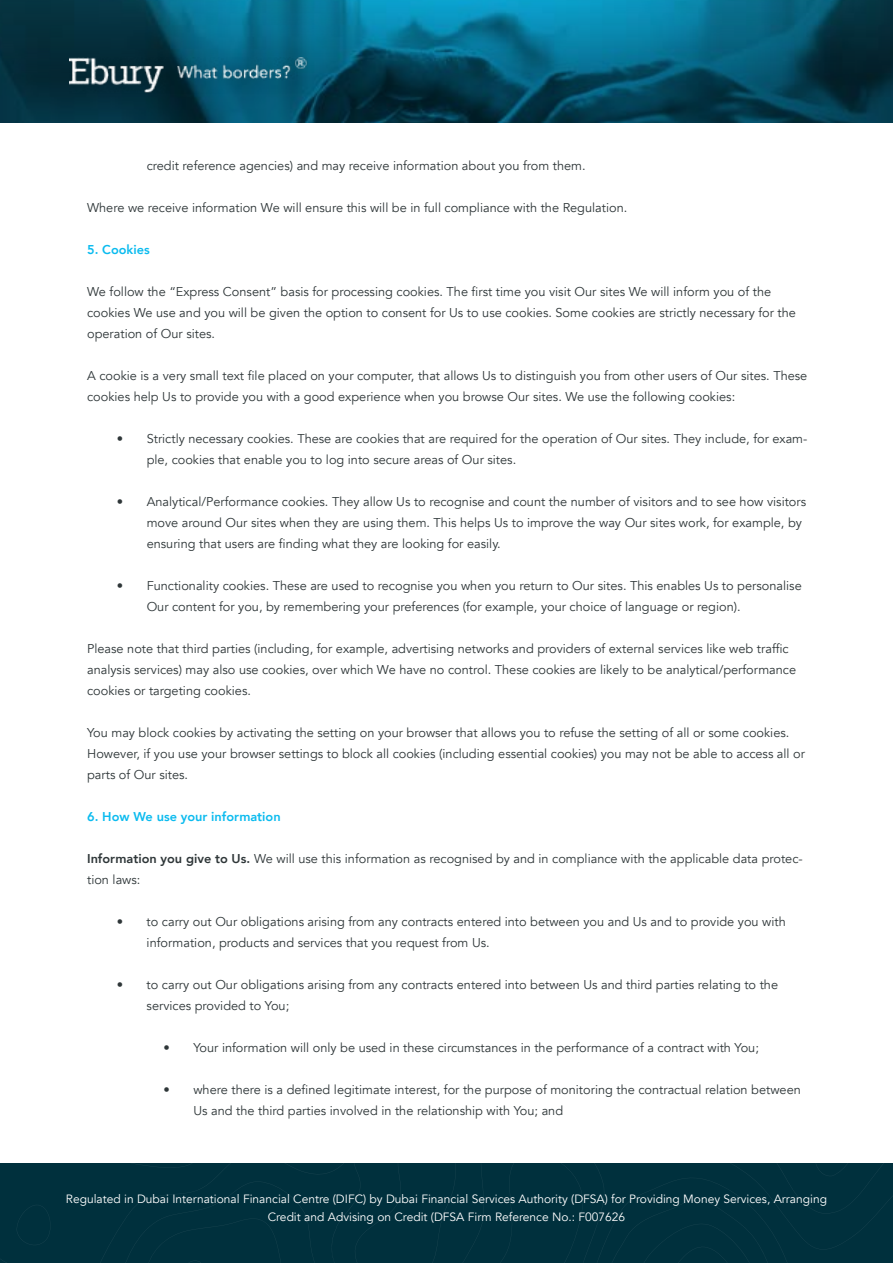
<style>
.page{position:relative;width:893px;height:1263px;background:#fff}
.page>*{position:absolute;margin:0;border:0;box-sizing:border-box;transform-origin:0 0}
.t1{font:12.75px/21px "Avenir";color:#2e3638}
.t2{font:800 12.75px "Avenir";color:#0bbbef}
.t3{font:12px/18px "Avenir";color:#fff;text-align:center}
.s1{font-weight:800}
</style>
<div class="page">
<div style="left:605px;top:1163px;width:288px;height:100px;background:#00303d"></div>
<div style="left:0;top:1163px;width:605px;height:100px;background:#00303d"></div>
<svg style="left:0;top:0;width:893px;height:122px;background:#055169"></svg>
<img style="left:70px;top:57px;width:238px;height:36px">
<p class="t1" style="left:147px;top:155px;width:440px">credit reference agencies) and may receive information about you from them.</p>
<p class="t1" style="left:87px;top:197px;width:542px">Where we receive information We will ensure this will be in full compliance with the Regulation.</p>
<p class="t2" style="left:87px;top:240px;width:64px">5. Cookies</p>
<p class="t1" style="left:87px;top:281px;width:710px">We follow the “Express Consent” basis for processing cookies. The first time you visit Our sites We will inform you of the cookies We use and you will be given the option to consent for Us to use cookies. Some cookies are strictly necessary for the operation of Our sites.</p>
<p class="t1" style="left:87px;top:365px;width:722px">A cookie is a very small text file placed on your computer, that allows Us to distinguish you from other users of Our sites. These cookies help Us to provide you with a good experience when you browse Our sites. We use the following cookies:</p>
<p class="t1" style="left:147px;top:428px;width:662px;text-indent:-30px">• Strictly necessary cookies. These are cookies that are required for the operation of Our sites. They include, for exam&shy;ple, cookies that enable you to log into secure areas of Our sites.</p>
<p class="t1" style="left:147px;top:491px;width:661px;text-indent:-30px">• Analytical/Performance cookies. They allow Us to recognise and count the number of visitors and to see how visitors move around Our sites when they are using them. This helps Us to improve the way Our sites work, for example, by ensuring that users are finding what they are looking for easily.</p>
<p class="t1" style="left:147px;top:575px;width:657px;text-indent:-30px">• Functionality cookies. These are used to recognise you when you return to Our sites. This enables Us to personalise<br>Our content for you, by remembering your preferences (for example, your choice of language or region).</p>
<p class="t1" style="left:87px;top:638px;width:710px">Please note that third parties (including, for example, advertising networks and providers of external services like web traffic analysis services) may also use cookies, over which We have no control. These cookies are likely to be analytical/performance cookies or targeting cookies.</p>
<p class="t1" style="left:87px;top:722px;width:719px">You may block cookies by activating the setting on your browser that allows you to refuse the setting of all or some cookies.<br>However, if you use your browser settings to block all cookies (including essential cookies) you may not be able to access all or parts of Our sites.</p>
<p class="t2" style="left:87px;top:807px;width:195px">6. How We use your information</p>
<p class="t1" style="left:87px;top:848px;width:717px"><span class="s1">Information you give to Us.</span> We will use this information as recognised by and in compliance with the applicable data protec&shy;tion laws:</p>
<p class="t1" style="left:147px;top:911px;width:641px;text-indent:-30px">• to carry out Our obligations arising from any contracts entered into between you and Us and to provide you with information, products and services that you request from Us.</p>
<p class="t1" style="left:147px;top:974px;width:633px;text-indent:-30px">• to carry out Our obligations arising from any contracts entered into between Us and third parties relating to the services provided to You;</p>
<p class="t1" style="left:164px;top:1037px;width:597px">• Your information will only be used in these circumstances in the performance of a contract with You;</p>
<p class="t1" style="left:193px;top:1079px;width:609px;text-indent:-30px">• where there is a defined legitimate interest, for the purpose of monitoring the contractual relation between<br>Us and the third parties involved in the relationship with You; and</p>
<p class="t3" style="left:66px;top:1190px;width:763px">Regulated in Dubai International Financial Centre (DIFC) by Dubai Financial Services Authority (DFSA) for Providing Money Services, Arranging<br>Credit and Advising on Credit (DFSA Firm Reference No.: F007626</p>
</div>
